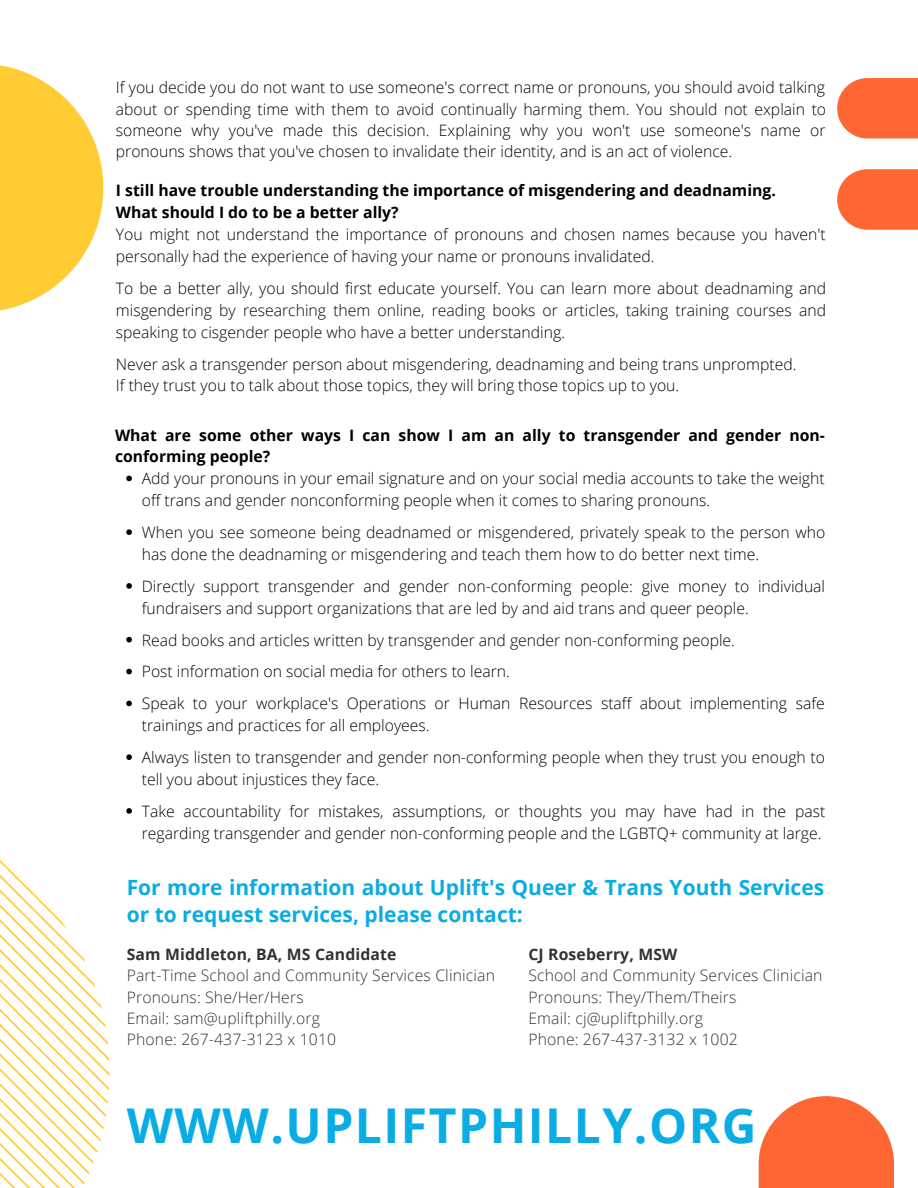
<style>
.page{position:relative;width:918px;height:1188px;background:#fff}
.page>*{position:absolute;margin:0;border:0;box-sizing:border-box;transform-origin:0 0}
.t1{font:700 48px "Open Sans";letter-spacing:.03em;color:#0aace4}
.t2{font:700 21px/27px "Open Sans";color:#0aace4}
.t3{font:300 15.75px/21.9px "Open Sans";color:#000}
.t4{font:300 15.75px/21.3px "Open Sans";letter-spacing:.01em;color:#323232}
.t5{font:700 15.75px/21.9px "Open Sans";color:#000}
.t6{font:700 15.75px "Open Sans";letter-spacing:.01em;color:#323232}
</style>
<div class="page">
<svg style="left:0;top:860px;width:110px;height:328px"></svg>
<svg style="left:759px;top:1096px;width:135px;height:92px"></svg>
<svg style="left:837px;top:169px;width:81px;height:61px;background:#ff7345"></svg>
<svg style="left:837px;top:78px;width:81px;height:61px;background:#ff7345"></svg>
<svg style="left:0;top:65px;width:103px;height:246px"></svg>
<svg style="left:126px;top:476px;width:6px;height:5px"></svg>
<svg style="left:126px;top:529px;width:6px;height:6px"></svg>
<svg style="left:126px;top:583px;width:6px;height:6px"></svg>
<svg style="left:126px;top:637px;width:6px;height:5px"></svg>
<svg style="left:126px;top:669px;width:6px;height:5px"></svg>
<svg style="left:126px;top:701px;width:6px;height:5px"></svg>
<svg style="left:126px;top:754px;width:6px;height:6px"></svg>
<svg style="left:126px;top:808px;width:6px;height:6px"></svg>
<p class="t3" style="left:116px;top:77px;width:712px;line-height:21.3px;text-align:justify">If you decide you do not want to use someone's correct name or pronouns, you should avoid talking about or spending time with them to avoid continually harming them. You should not explain to someone why you've made this decision. Explaining why you won't use someone's name or pronouns shows that you've chosen to invalidate their identity, and is an act of violence.</p>
<p class="t5" style="left:116px;top:179px;width:662px">I still have trouble understanding the importance of misgendering and deadnaming.<br>What should I do to be a better ally?</p>
<p class="t3" style="left:116px;top:223px;width:711px">You might not understand the importance of pronouns and chosen names because you haven't personally had the experience of having your name or pronouns invalidated.</p>
<p class="t3" style="left:116px;top:277px;width:712px;text-align:justify">To be a better ally, you should first educate yourself. You can learn more about deadnaming and misgendering by researching them online, reading books or articles, taking training courses and speaking to cisgender people who have a better understanding.</p>
<p class="t3" style="left:116px;top:352px;width:682px">Never ask a transgender person about misgendering, deadnaming and being trans unprompted.<br>If they trust you to talk about those topics, they will bring those topics up to you.</p>
<p class="t5" style="left:115px;top:424px;width:711px">What are some other ways I can show I am an ally to transgender and gender non&shy;conforming people?</p>
<p class="t3" style="left:142px;top:467px;width:684px">Add your pronouns in your email signature and on your social media accounts to take the weight off trans and gender nonconforming people when it comes to sharing pronouns.</p>
<p class="t3" style="left:142px;top:521px;width:685px">When you see someone being deadnamed or misgendered, privately speak to the person who has done the deadnaming or misgendering and teach them how to do better next time.</p>
<p class="t3" style="left:142px;top:575px;width:685px">Directly support transgender and gender non-conforming people: give money to individual fundraisers and support organizations that are led by and aid trans and queer people.</p>
<p class="t3" style="left:142px;top:624px;width:684px;line-height:31.8px">Read books and articles written by transgender and gender non-conforming people.<br>Post information on social media for others to learn.<br>Speak to your workplace's Operations or Human Resources staff about implementing safe</p>
<p class="t3" style="left:142px;top:709px;width:685px;line-height:31.8px">trainings and practices for all employees.<br>Always listen to transgender and gender non-conforming people when they trust you enough to</p>
<p class="t3" style="left:142px;top:763px;width:685px;line-height:31.8px">tell you about injustices they face.<br>Take accountability for mistakes, assumptions, or thoughts you may have had in the past</p>
<p class="t3" style="left:142px;top:822px;width:681px">regarding transgender and gender non-conforming people and the LGBTQ+ community at large.</p>
<h2 class="t2" style="left:127px;top:873px;width:699px">For more information about Uplift's Queer &amp; Trans Youth Services or to request services, please contact:</h2>
<p class="t6" style="left:528px;top:943px;width:151px">CJ Roseberry, MSW</p>
<p class="t4" style="left:528px;top:964px;width:296px">School and Community Services Clinician<br>Pronouns: They/Them/Theirs<br>Email: cj@upliftphilly.org<br>Phone: 267-437-3132 x 1002</p>
<p class="t6" style="left:127px;top:943px;width:271px">Sam Middleton, BA, MS Candidate</p>
<p class="t4" style="left:127px;top:964px;width:370px">Part-Time School and Community Services Clinician Pronouns: She/Her/Hers<br>Email: sam@upliftphilly.org<br>Phone: 267-437-3123 x 1010</p>
<h1 class="t1" style="left:127px;top:1092px;width:631px">WWW.UPLIFTPHILLY.ORG</h1>
</div>
